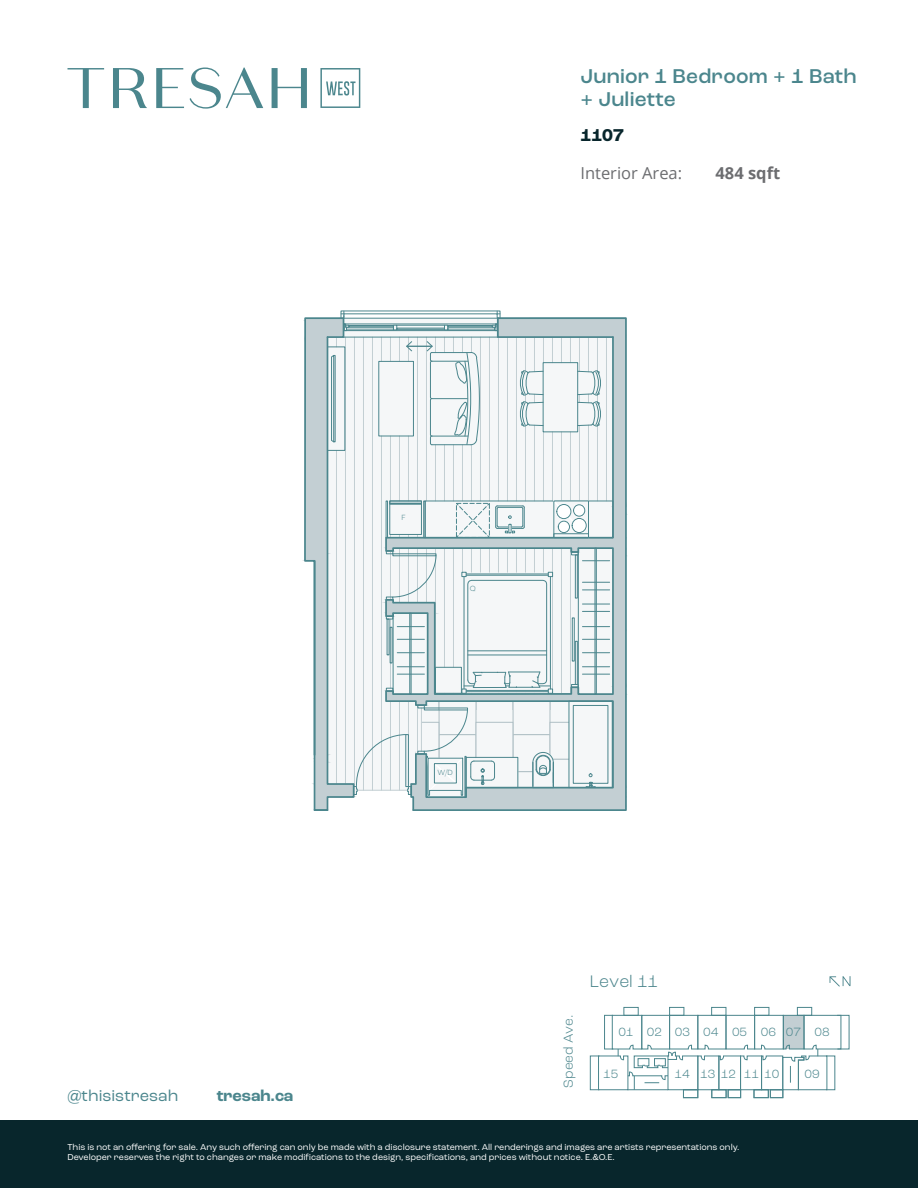
<style>
.page{position:relative;width:918px;height:1188px;background:#fff}
.page>*{position:absolute;margin:0;border:0;box-sizing:border-box;transform-origin:0 0}
.Unit_Title{font:500 21px/22.5px "Roc Grotesk";letter-spacing:.01em;color:#4b868d}
.Unit_Number{font:700 18px "Roc Grotesk";color:#08262c}
.t1{font:300 17.55px "Roc Grotesk";color:#4d868d}
.t2{font:16.5px "Roc Grotesk";color:#4b868d}
.Unit_Size{font:16.5px "Open Sans";color:#6c6d70}
.t3{font:700 16.5px "Roc Grotesk";color:#4b868d}
.Unit_Size-2{font:700 16.5px "Open Sans";color:#6c6d70}
.t4{font:300 13.65px "Roc Grotesk";color:#4d868d}
.t5{font:300 12.6px "Roc Grotesk";color:#4b868d}
.t6{font:9px/10.8px "Roc Grotesk";color:#fff}
.t7{font:300 7.95px "Roc Grotesk";color:#4b868d}
</style>
<div class="page">
<svg style="left:303px;top:311px;width:324px;height:500px"></svg>
<div style="left:797px;top:1007px;width:15px;height:9px;border:1px solid #4b868d"></div>
<div style="left:754px;top:1007px;width:15px;height:9px;border:1px solid #4b868d"></div>
<div style="left:711px;top:1007px;width:15px;height:9px;border:1px solid #4b868d"></div>
<div style="left:669px;top:1007px;width:15px;height:9px;border:1px solid #4b868d"></div>
<div style="left:590px;top:1056px;width:10px;height:34px;border:1px solid #4b868d"></div>
<svg style="left:598px;top:1015px;width:244px;height:75px"></svg>
<div style="left:683px;top:1089px;width:15px;height:9px;border:1px solid #4b868d"></div>
<div style="left:711px;top:1089px;width:15px;height:9px;border:1px solid #4b868d"></div>
<div style="left:728px;top:1089px;width:13px;height:9px;border:1px solid #4b868d"></div>
<div style="left:754px;top:1089px;width:15px;height:9px;border:1px solid #4b868d"></div>
<div style="left:770px;top:1089px;width:13px;height:9px;border:1px solid #4b868d"></div>
<div style="left:624px;top:1007px;width:15px;height:9px;border:1px solid #4b868d"></div>
<div style="left:0;top:1120px;width:918px;height:68px;background:#08262c"></div>
<svg style="left:68px;top:68px;width:36px;height:40px"></svg>
<svg style="left:113px;top:68px;width:34px;height:40px"></svg>
<svg style="left:156px;top:68px;width:28px;height:40px"></svg>
<svg style="left:190px;top:68px;width:73px;height:41px"></svg>
<svg style="left:272px;top:68px;width:35px;height:40px"></svg>
<svg style="left:320px;top:68px;width:40px;height:40px"></svg>
<svg style="left:830px;top:976px;width:20px;height:11px"></svg>
<p class="Unit_Title" style="left:580px;top:65px;width:278px">Junior 1 Bedroom + 1 Bath + Juliette</p>
<p class="Unit_Number" style="left:580px;top:124px;width:45px">1107</p>
<p class="Unit_Size" style="left:580px;top:162px;width:103px">Interior Area:</p>
<p class="Unit_Size-2" style="left:716px;top:161px;width:66px">484 sqft</p>
<h3 class="t2" style="left:68px;top:1085px;width:112px">@thisistresah</h3>
<h3 class="t3" style="left:217px;top:1085px;width:78px">tresah.ca</h3>
<p class="t7" style="left:401px;top:513px;width:6px">F</p>
<p class="t7" style="left:470px;top:584px;width:8px">Q</p>
<p class="t7" style="left:438px;top:767px;width:17px">W/D</p>
<p class="t1" style="left:590px;top:970px;width:70px">Level 11</p>
<p class="t4" style="left:560px;top:1088px;width:75px;rotate:-90deg">Speed Ave.</p>
<p class="t5" style="left:618px;top:1024px;width:213px">01 02 03 04 05 06 07 08</p>
<p class="t5" style="left:603px;top:1066px;width:17px">15</p>
<p class="t5" style="left:675px;top:1066px;width:106px">14 13 12 11 10</p>
<p class="t5" style="left:804px;top:1066px;width:17px">09</p>
<p class="t6" style="left:68px;top:1141px;width:674px">This is not an offering for sale. Any such offering can only be made with a disclosure statement. All renderings and images are artists representations only.<br>Developer reserves the right to changes or make modifications to the design, specifications, and prices without notice. E.&amp;O.E.</p>
</div>
